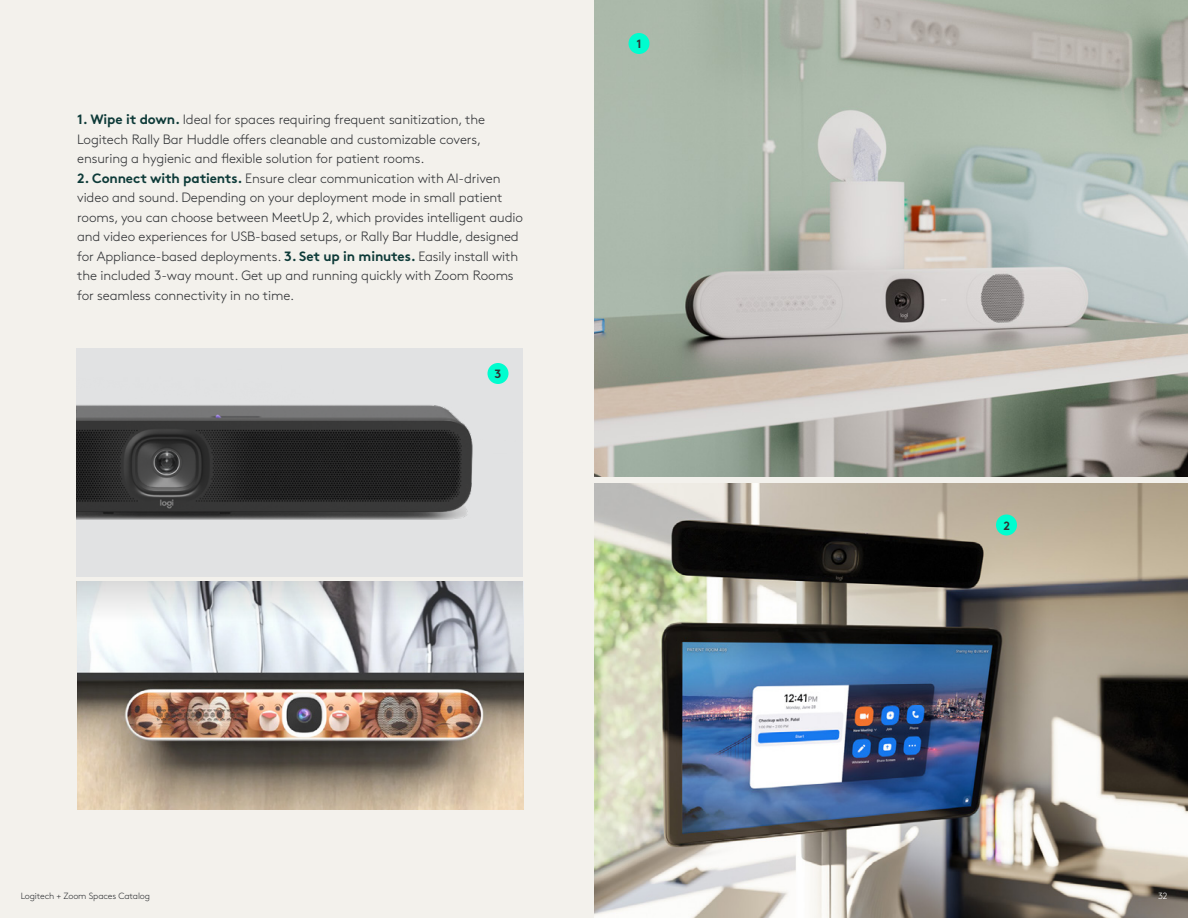
<style>
.page{position:relative;width:1188px;height:918px;background:#f3f1ec}
.page>*{position:absolute;margin:0;border:0;box-sizing:border-box;transform-origin:0 0}
.Body_copy{font:300 13.5px/19.5px "Brown Pro";letter-spacing:-.01em;color:#2e3033}
.Body_copy-2{font:700 12px "Brown Pro";color:#2f3132}
.t1{font:300 9px "Brown Pro";letter-spacing:-.015em;color:#2e3033}
.t2{font:300 9px "Brown Pro";color:#fff}
.s1{font-weight:700;color:#0d3a38}
</style>
<div class="page">
<img style="left:77px;top:672px;width:447px;height:138px">
<img style="left:594px;top:0;width:594px;height:477px">
<img style="left:594px;top:483px;width:594px;height:435px">
<img style="left:76px;top:348px;width:447px;height:229px">
<div style="left:628px;top:33px;width:22px;height:21px;background:#00fdcf;border-radius:50%"></div>
<div style="left:996px;top:514px;width:21px;height:22px;background:#00fdcf;border-radius:50%"></div>
<div style="left:488px;top:363px;width:20px;height:21px;background:#00fdcf;border-radius:50%"></div>
<svg style="left:76px;top:581px;width:448px;height:91px"></svg>
<p class="Body_copy" style="left:77px;top:109px;width:409px"><span class="s1">1. Wipe it down.</span> Ideal for spaces requiring frequent sanitization, the<br>Logitech Rally Bar Huddle offers cleanable and customizable covers, ensuring a hygienic and flexible solution for patient rooms.</p>
<p class="Body_copy" style="left:77px;top:167px;width:447px"><span class="s1">2. Connect with patients.</span> Ensure clear communication with AI-driven video and sound. Depending on your deployment mode in small patient rooms, you can choose between MeetUp 2, which provides intelligent audio and video experiences for USB-based setups, or Rally Bar Huddle, designed for Appliance-based deployments. <span class="s1">3. Set up in minutes.</span> Easily install with the included 3-way mount. Get up and running quickly with Zoom Rooms for seamless connectivity in no time.</p>
<p class="Body_copy-2" style="left:495px;top:364px;width:8px">3</p>
<p class="Body_copy-2" style="left:636px;top:34px;width:7px">1</p>
<p class="Body_copy-2" style="left:1003px;top:516px;width:8px">2</p>
<p class="t1" style="left:21px;top:889px;width:131px">Logitech + Zoom Spaces Catalog</p>
<p class="t2" style="left:1158px;top:889px;width:11px">32</p>
</div>
